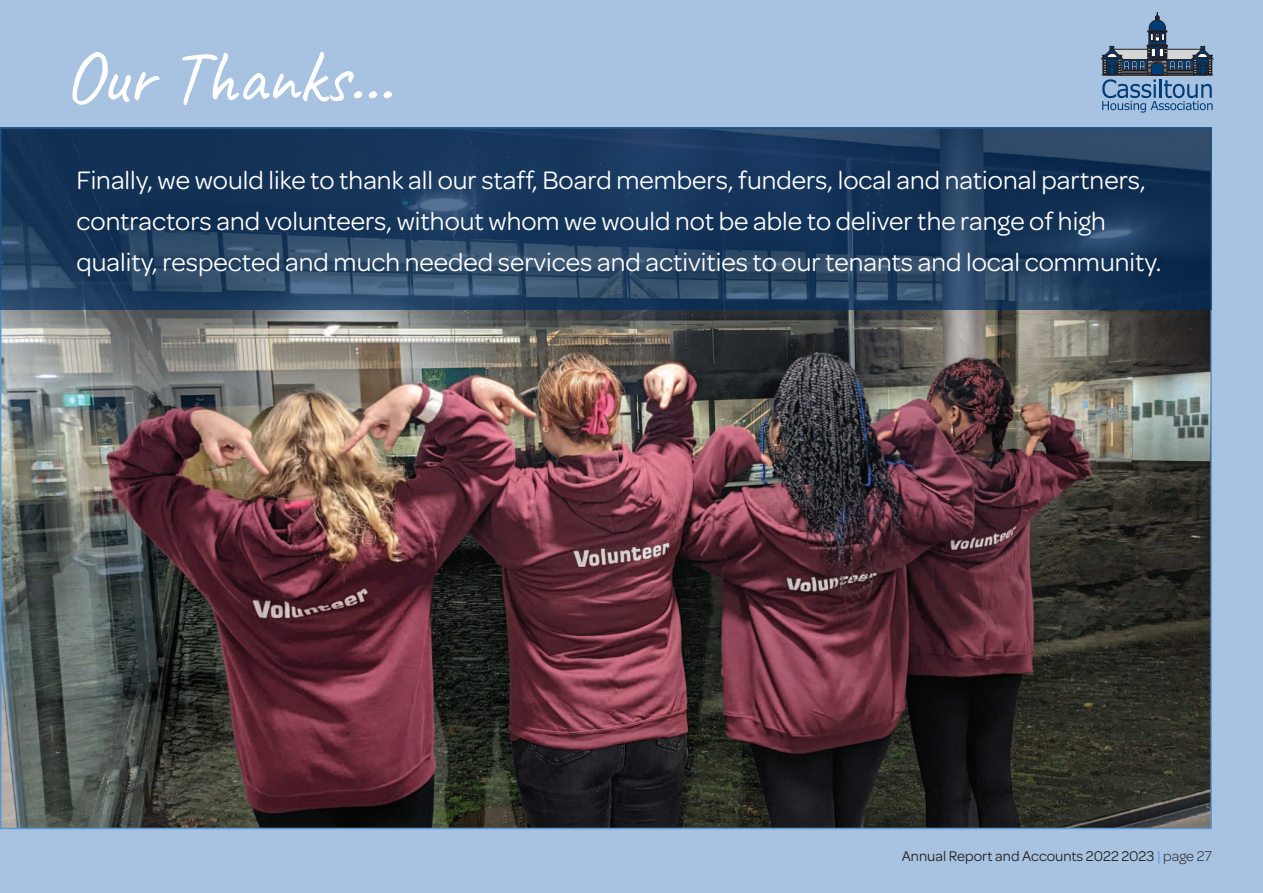
<style>
.page{position:relative;width:1263px;height:893px;background:#a8c2e1}
.page>*{position:absolute;margin:0;border:0;box-sizing:border-box;transform-origin:0 0}
.t1{font:75px "Caveat";letter-spacing:-.015em;color:#fff}
.t2{font:27px/41.1px "Omnes Girl Scouts";color:#fff}
.t3{font:15px "Omnes Girl Scouts";color:#231f20}
.s1{color:#5d98cb}
.s2{font-weight:300}
</style>
<div class="page">
<img style="left:3px;top:310px;width:1206px;height:516px">
<div style="left:0;top:128px;width:1212px;height:182px;background:#002e60;opacity:.67"></div>
<svg style="left:1101px;top:13px;width:112px;height:100px"></svg>
<hr style="left:1102px;top:75px;width:111px;height:1px;background:#231f20">
<h1 class="t1" style="left:64px;top:30px;width:330px">Our Thanks…</h1>
<p class="t2" style="left:77px;top:159px;width:1086px">Finally, we would like to thank all our staff, Board members, funders, local and national partners, contractors and volunteers, without whom we would not be able to deliver the range of high quality, respected and much needed services and activities to our tenants and local community.</p>
<p class="t3" style="left:902px;top:847px;width:312px">Annual Report and Accounts 2022 2023 <span class="s1">|</span> <span class="s2">page 27</span></p>
</div>
